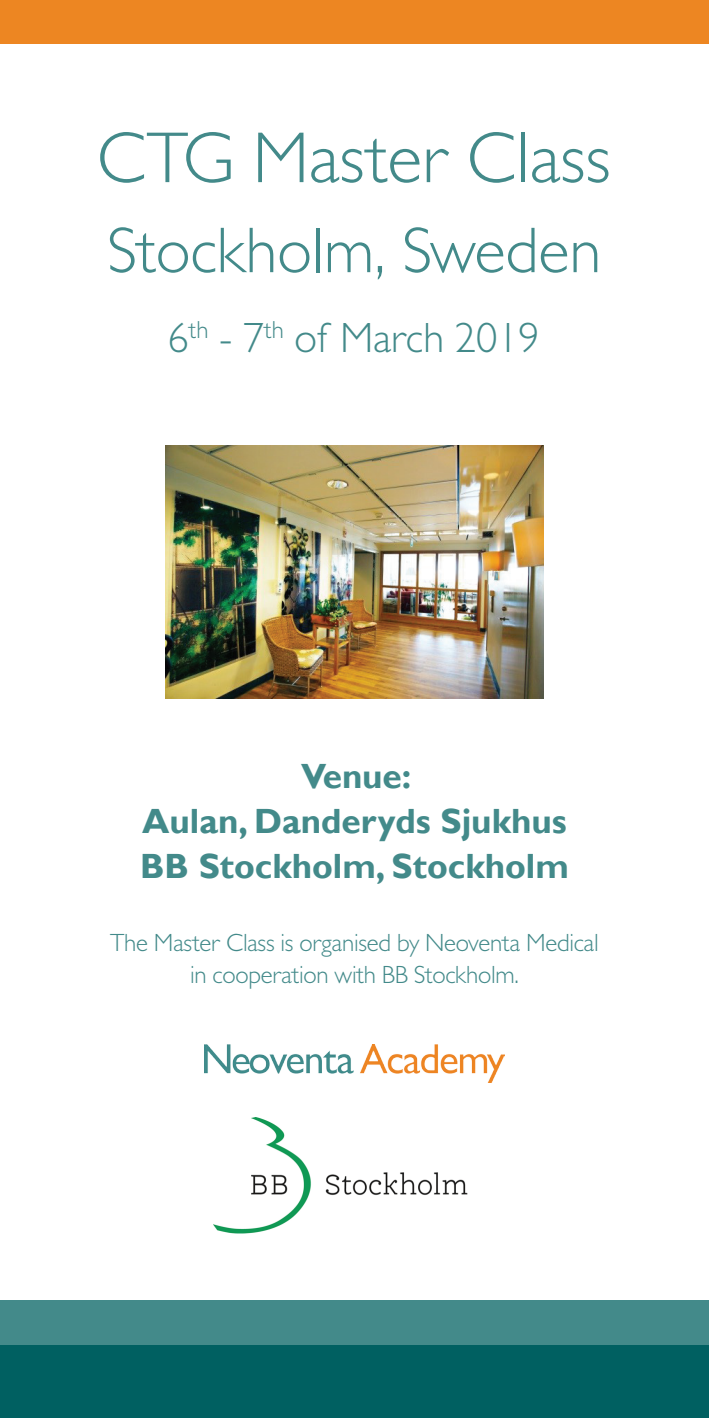
<style>
.page{position:relative;width:709px;height:1418px;background:#fff}
.page>*{position:absolute;margin:0;border:0;box-sizing:border-box;transform-origin:0 0}
.t1{font:300 72.5px "Gill Sans MT Pro";color:#438a8a}
.t2{font:300 65px "Gill Sans MT Pro";color:#438a8a}
.t3{font:300 42.5px "Gill Sans MT Pro";color:#438a8a}
.t4{font:700 35px/45px "Gill Sans";color:#438a8a;text-align:center}
.t5{font:300 25px/32.5px "Gill Sans MT Pro";letter-spacing:-.01em;color:#438a8a;text-align:center}
</style>
<div class="page">
<div style="left:0;top:1299px;width:709px;height:116px;background:#438a8a"></div>
<div style="left:0;top:1344px;width:709px;height:73px;background:#006061"></div>
<div style="left:0;top:0;width:709px;height:44px;background:#ed8622"></div>
<img style="left:165px;top:445px;width:379px;height:253px">
<img style="left:213px;top:1117px;width:255px;height:117px">
<img style="left:204px;top:1044px;width:300px;height:38px">
<h1 class="t1" style="left:97px;top:114px;width:515px">CTG Master Class</h1>
<h2 class="t2" style="left:107px;top:211px;width:496px">Stockholm, Sweden</h2>
<h3 class="t3" style="left:167px;top:312px;width:374px">6<sup>th</sup> - 7<sup>th</sup> of March 2019</h3>
<h3 class="t4" style="left:140px;top:754px;width:430px">Venue:<br>Aulan, Danderyds Sjukhus<br>BB Stockholm, Stockholm</h3>
<p class="t5" style="left:110px;top:925px;width:490px">The Master Class is organised by Neoventa Medical in cooperation with BB Stockholm.</p>
</div>
